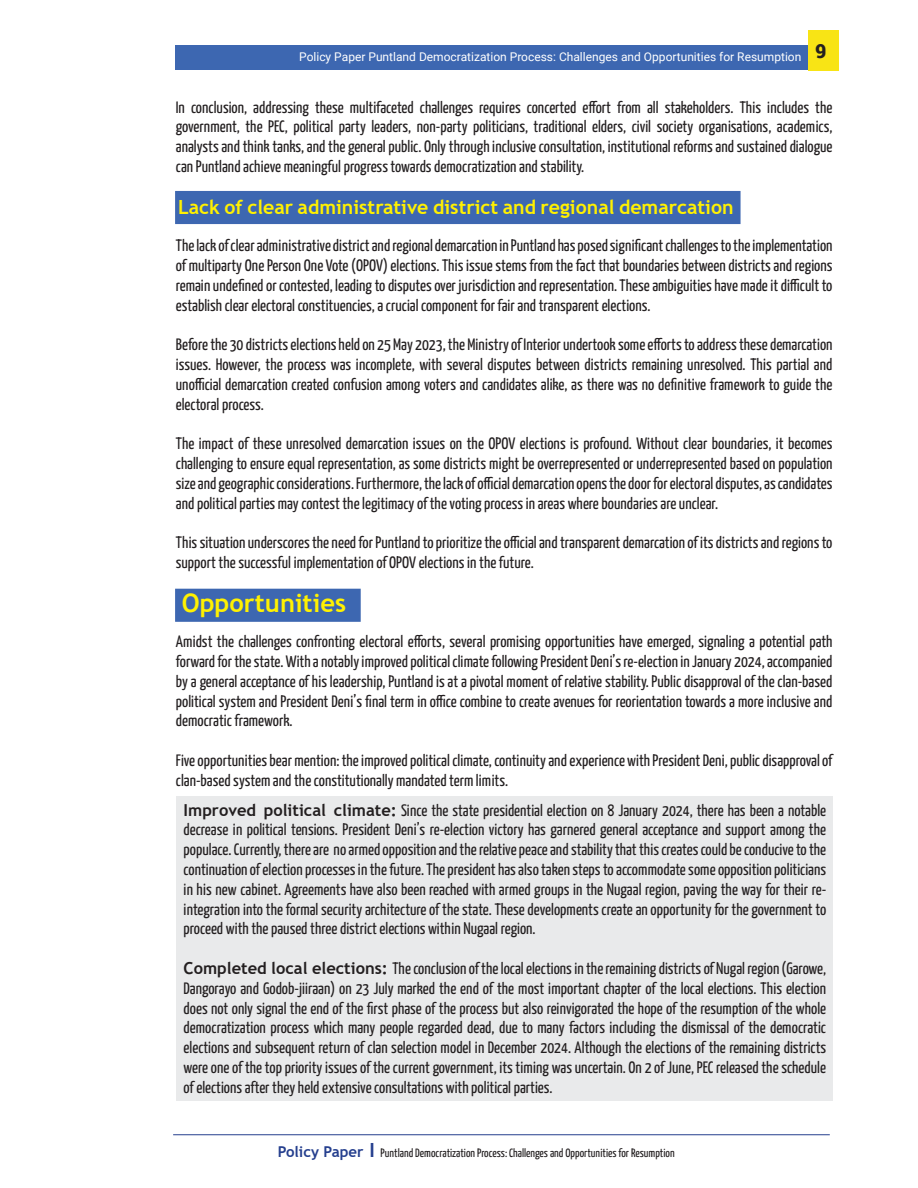
<style>
.page{position:relative;width:918px;height:1188px;background:#fff}
.page>*{position:absolute;margin:0;border:0;box-sizing:border-box;transform-origin:0 0}
.t1{font:700 25.5px "Trebuchet MS";color:#fff101}
.t2{font:700 19.5px "Trebuchet MS";color:#fff101}
.t3{font:900 19.5px "Roboto";color:#231f20}
.t4{font:16.5px/19.8px "Yanone Kaffeesatz";color:#231f20;text-align:justify}
.t5{font:12px "Yanone Kaffeesatz";color:#231f20}
.t6{font:12px "Roboto";color:#fff}
.s1{font-family:"Trebuchet MS";font-weight:700}
.s2{font-family:"Trebuchet MS";font-weight:700;font-size:15px;color:#253f8e}
.s3{font-family:"Trebuchet MS";font-weight:700;font-size:19.5px;color:#253f8e}
</style>
<div class="page">
<div style="left:176px;top:796px;width:656px;height:304px;background:#e9eaeb"></div>
<div style="left:175px;top:191px;width:566px;height:33px;background:#3d67b1"></div>
<div style="left:175px;top:589px;width:186px;height:33px;background:#3d67b1;border:2px solid #3d67b1"></div>
<div style="left:176px;top:46px;width:661px;height:24px;background:#3d67b1"></div>
<div style="left:808px;top:30px;width:31px;height:41px;background:#f8e415"></div>
<hr style="left:173px;top:1134px;width:657px;height:1px;background:#253f8e">
<p class="t6" style="left:299px;top:48px;width:504px">Policy Paper Puntland Democratization Process: Challenges and Opportunities for Resumption</p>
<p class="t3" style="left:815px;top:37px;width:13px">9</p>
<p class="t4" style="left:176px;top:96px;width:658px">In conclusion, addressing these multifaceted challenges requires concerted effort from all stakeholders. This includes the government, the PEC, political party leaders, non-party politicians, traditional elders, civil society organisations, academics, analysts and think tanks, and the general public. Only through inclusive consultation, institutional reforms and sustained dialogue can Puntland achieve meaningful progress towards democratization and stability.</p>
<p class="t2" style="left:178px;top:195px;width:557px">Lack of clear administrative district and regional demarcation</p>
<p class="t4" style="left:176px;top:235px;width:658px">The lack of clear administrative district and regional demarcation in Puntland has posed significant challenges to the implementation of multiparty One Person One Vote (OPOV) elections. This issue stems from the fact that boundaries between districts and regions remain undefined or contested, leading to disputes over jurisdiction and representation. These ambiguities have made it difficult to establish clear electoral constituencies, a crucial component for fair and transparent elections.</p>
<p class="t4" style="left:176px;top:334px;width:658px">Before the 30 districts elections held on 25 May 2023, the Ministry of Interior undertook some efforts to address these demarcation issues. However, the process was incomplete, with several disputes between districts remaining unresolved. This partial and unofficial demarcation created confusion among voters and candidates alike, as there was no definitive framework to guide the electoral process.</p>
<p class="t4" style="left:176px;top:433px;width:658px">The impact of these unresolved demarcation issues on the OPOV elections is profound. Without clear boundaries, it becomes challenging to ensure equal representation, as some districts might be overrepresented or underrepresented based on population size and geographic considerations. Furthermore, the lack of official demarcation opens the door for electoral disputes, as candidates and political parties may contest the legitimacy of the voting process in areas where boundaries are unclear.</p>
<p class="t4" style="left:176px;top:532px;width:658px">This situation underscores the need for Puntland to prioritize the official and transparent demarcation of its districts and regions to support the successful implementation of OPOV elections in the future.</p>
<p class="t1" style="left:182px;top:587px;width:166px">Opportunities</p>
<p class="t4" style="left:176px;top:631px;width:658px">Amidst the challenges confronting electoral efforts, several promising opportunities have emerged, signaling a potential path forward for the state. With a notably improved political climate following President Deni’s re-election in January 2024, accompanied by a general acceptance of his leadership, Puntland is at a pivotal moment of relative stability. Public disapproval of the clan-based political system and President Deni’s final term in office combine to create avenues for reorientation towards a more inclusive and democratic framework.</p>
<p class="t4" style="left:176px;top:749px;width:658px">Five opportunities bear mention: the improved political climate, continuity and experience with President Deni, public disapproval of clan-based system and the constitutionally mandated term limits.</p>
<p class="t4" style="left:184px;top:799px;width:644px"><span class="s1">Improved political climate:</span> Since the state presidential election on 8 January 2024, there has been a notable decrease in political tensions. President Deni’s re-election victory has garnered general acceptance and support among the populace. Currently, there are no armed opposition and the relative peace and stability that this creates could be conducive to the continuation of election processes in the future. The president has also taken steps to accommodate some opposition politicians in his new cabinet. Agreements have also been reached with armed groups in the Nugaal region, paving the way for their re&shy;integration into the formal security architecture of the state. These developments create an opportunity for the government to proceed with the paused three district elections within Nugaal region.</p>
<p class="t4" style="left:184px;top:957px;width:644px"><span class="s1">Completed local elections:</span> The conclusion of the local elections in the remaining districts of Nugal region (Garowe, Dangorayo and Godob-jiiraan) on 23 July marked the end of the most important chapter of the local elections. This election does not only signal the end of the first phase of the process but also reinvigorated the hope of the resumption of the whole democratization process which many people regarded dead, due to many factors including the dismissal of the democratic elections and subsequent return of clan selection model in December 2024. Although the elections of the remaining districts were one of the top priority issues of the current government, its timing was uncertain. On 2 of June, PEC released the schedule of elections after they held extensive consultations with political parties.</p>
<p class="t5" style="left:278px;top:1144px;width:398px"><span class="s2">Policy Paper</span> <span class="s3">I</span> Puntland Democratization Process: Challenges and Opportunities for Resumption</p>
</div>
